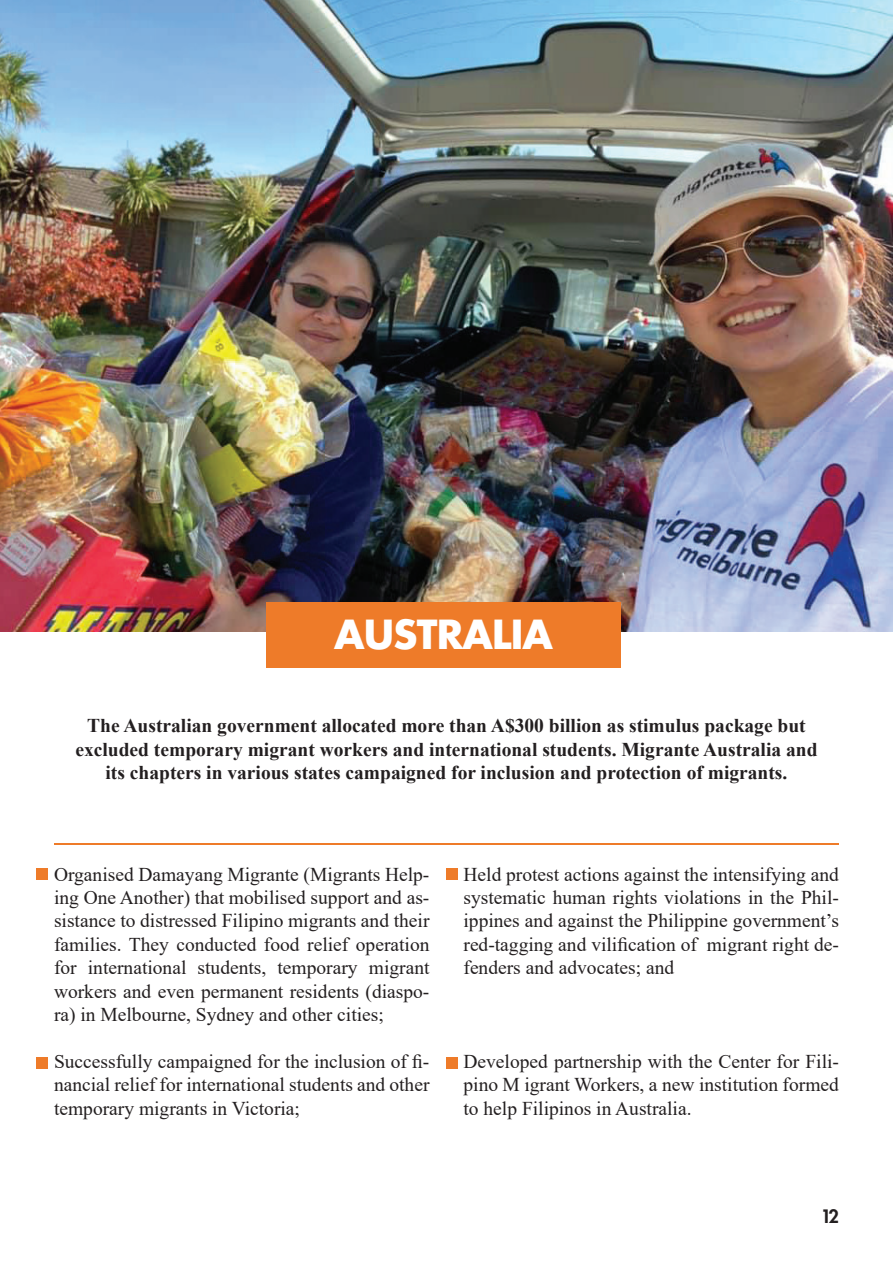
<style>
.page{position:relative;width:893px;height:1263px;background:#fff}
.page>*{position:absolute;margin:0;border:0;box-sizing:border-box;transform-origin:0 0}
.t1{font:700 39px "Futura LT";letter-spacing:-.02em;color:#fff}
.t2{font:19.5px/23.4px "Times New Roman";color:#231f20;text-align:justify}
.t3{font:700 19.5px/23.4px "Times New Roman";color:#231f20;text-align:center}
.t4{font:800 18px "Futura LT";color:#231f20}
</style>
<div class="page">
<img style="left:0;top:0;width:893px;height:631px">
<div style="left:266px;top:602px;width:355px;height:65px;background:#ee7b29"></div>
<hr style="left:54px;top:843px;width:785px;height:2px;background:#ee7b29">
<div style="left:36px;top:868px;width:12px;height:12px;background:#ee7b29"></div>
<div style="left:446px;top:868px;width:11px;height:12px;background:#ee7b29"></div>
<div style="left:36px;top:1057px;width:12px;height:12px;background:#ee7b29"></div>
<div style="left:446px;top:1057px;width:11px;height:12px;background:#ee7b29"></div>
<p class="t1" style="left:334px;top:609px;width:220px">AUSTRALIA</p>
<p class="t3" style="left:75px;top:713px;width:744px">The Australian government allocated more than A$300 billion as stimulus package but excluded temporary migrant workers and international students. Migrante Australia and its chapters in various states campaigned for inclusion and protection of migrants.</p>
<p class="t2" style="left:54px;top:862px;width:377px">Organised Damayang Migrante (Migrants Help&shy;ing One Another) that mobilised support and as&shy;sistance to distressed Filipino migrants and their families. They conducted food relief operation for international students, temporary migrant workers and even permanent residents (diaspo&shy;ra) in Melbourne, Sydney and other cities;</p>
<p class="t2" style="left:54px;top:1049px;width:377px">Successfully campaigned for the inclusion of fi&shy;nancial relief for international students and other temporary migrants in Victoria;</p>
<p class="t2" style="left:463px;top:862px;width:377px">Held protest actions against the intensifying and systematic human rights violations in the Phil&shy;ippines and against the Philippine government’s red-tagging and vilification of migrant right de&shy;fenders and advocates; and</p>
<p class="t2" style="left:463px;top:1049px;width:377px">Developed partnership with the Center for Fili&shy;pino M igrant Workers, a new institution formed to help Filipinos in Australia.</p>
<p class="t4" style="left:821px;top:1205px;width:20px">12</p>
</div>
